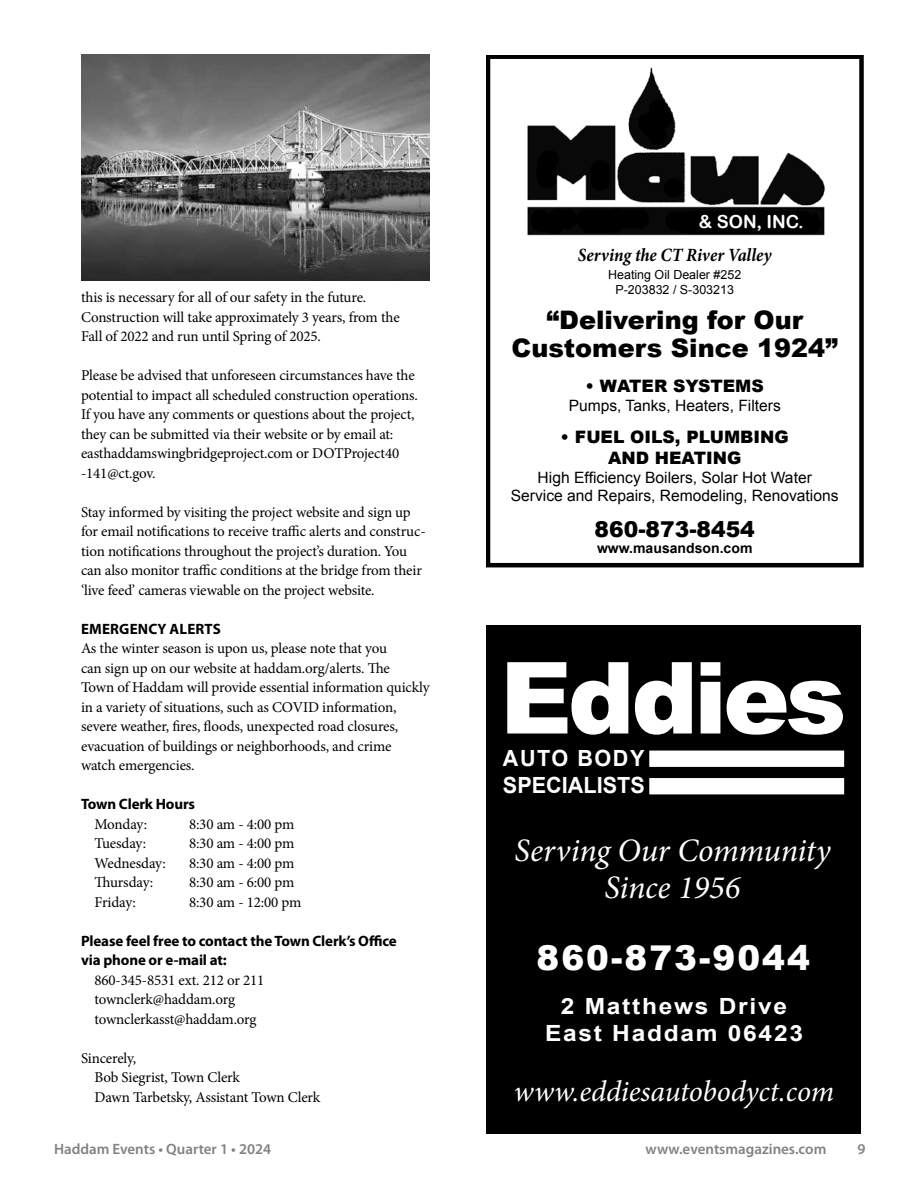
<style>
.page{position:relative;width:918px;height:1188px;background:#fff}
.page>*{position:absolute;margin:0;border:0;box-sizing:border-box;transform-origin:0 0}
.t1{font:900 99.6px "Arial";letter-spacing:-.04em;color:#fff}
.t2{font:900 34.2px "Arial";letter-spacing:.06em;color:#fff}
.t3{font:italic 32.7px/37.2px "Minion Pro";letter-spacing:-.005em;color:#fff;text-align:center}
.t4{font:italic 29.7px "Minion Pro";letter-spacing:-.005em;color:#fff}
.t5{font:900 25.5px/28.5px "Arial";color:#000;text-align:center}
.t6{font:700 22.35px/26.7px "Arial";letter-spacing:.07em;color:#fff;text-align:center;scale:1.1 1}
.t7{font:700 22.35px/26.7px "Arial";color:#fff}
.t8{font:900 21.9px "Arial";color:#000}
.t9{font:italic 700 18.75px "Minion Pro";color:#000;scale:.92 1}
.t10{font:18px "Arial Rounded MT Bold";color:#fff}
.t11{font:900 17.1px/20.5px "Arial";color:#000;text-align:center}
.t12{font:15.6px/18.8px "Arial";color:#000;text-align:center}
.t13{font:15px/19.5px "Minion Pro";letter-spacing:-.01em;color:#000}
.t14{font:700 15px/19.5px "Myriad Pro";letter-spacing:-.01em;color:#000}
.t15{font:600 15px "Myriad Pro";color:#808285}
.t16{font:700 15px "Myriad Pro";letter-spacing:.01em;color:#000}
.t17{font:700 14.1px "Arial";color:#000}
.t18{font:12.45px/15px "Arial";color:#000;text-align:center}
</style>
<div class="page">
<svg style="left:486px;top:56px;width:378px;height:511px"></svg>
<img style="left:522px;top:65px;width:305px;height:175px">
<div style="left:487px;top:626px;width:374px;height:508px;background:#000"></div>
<div style="left:649px;top:751px;width:195px;height:16px;background:#fff"></div>
<div style="left:649px;top:778px;width:195px;height:16px;background:#fff"></div>
<img style="left:81px;top:54px;width:349px;height:227px">
<p class="t13" style="left:81px;top:288px;width:320px">this is necessary for all of our safety in the future.<br>Construction will take approximately 3 years, from the<br>Fall of 2022 and run until Spring of 2025.</p>
<p class="t13" style="left:81px;top:366px;width:338px">Please be advised that unforeseen circumstances have the potential to impact all scheduled construction operations.<br>If you have any comments or questions about the project, they can be submitted via their website or by email at: easthaddamswingbridgeproject.com or DOTProject40 -141@ct.gov.</p>
<p class="t13" style="left:81px;top:502px;width:346px">Stay informed by visiting the project website and sign up for email notifications to receive traffic alerts and construc&shy;tion notifications throughout the project’s duration. You can also monitor traffic conditions at the bridge from their ‘live feed’ cameras viewable on the project website.</p>
<p class="t16" style="left:81px;top:619px;width:141px">EMERGENCY ALERTS</p>
<p class="t13" style="left:81px;top:639px;width:350px">As the winter season is upon us, please note that you<br>can sign up on our website at haddam.org/alerts. The<br>Town of Haddam will provide essential information quickly in a variety of situations, such as COVID information, severe weather, fires, floods, unexpected road closures, evacuation of buildings or neighborhoods, and crime watch emergencies.</p>
<p class="t14" style="left:81px;top:794px;width:116px">Town Clerk Hours</p>
<p class="t13" style="left:94px;top:814px;width:54px">Monday:</p>
<p class="t13" style="left:189px;top:814px;width:107px">8:30 am - 4:00 pm</p>
<p class="t13" style="left:95px;top:834px;width:53px">Tuesday:</p>
<p class="t13" style="left:189px;top:834px;width:107px">8:30 am - 4:00 pm</p>
<p class="t13" style="left:95px;top:853px;width:73px">Wednesday:</p>
<p class="t13" style="left:189px;top:853px;width:107px">8:30 am - 4:00 pm</p>
<p class="t13" style="left:95px;top:873px;width:60px">Thursday:</p>
<p class="t13" style="left:189px;top:873px;width:107px">8:30 am - 6:00 pm</p>
<p class="t13" style="left:95px;top:892px;width:43px">Friday:</p>
<p class="t13" style="left:189px;top:892px;width:114px">8:30 am - 12:00 pm</p>
<p class="t14" style="left:81px;top:930px;width:317px">Please feel free to contact the Town Clerk’s Office via phone or e-mail at:</p>
<p class="t13" style="left:95px;top:970px;width:171px">860-345-8531 ext. 212 or 211 townclerk@haddam.org townclerkasst@haddam.org</p>
<p class="t13" style="left:95px;top:1048px;width:227px;text-indent:-14px">Sincerely,<br>Bob Siegrist, Town Clerk<br>Dawn Tarbetsky, Assistant Town Clerk</p>
<p class="t10" style="left:699px;top:211px;width:107px">&amp; SON, INC.</p>
<p class="t9" style="left:578px;top:242px;width:212px">Serving the CT River Valley</p>
<p class="t18" style="left:608px;top:268px;width:135px">Heating Oil Dealer #252<br>P-203832 / S-303213</p>
<h3 class="t5" style="left:512px;top:305px;width:328px">“Delivering for Our<br>Customers Since 1924”</h3>
<p class="t11" style="left:586px;top:376px;width:180px">• WATER SYSTEMS</p>
<p class="t12" style="left:569px;top:397px;width:214px">Pumps, Tanks, Heaters, Filters</p>
<p class="t11" style="left:561px;top:426px;width:230px">• FUEL OILS, PLUMBING<br>AND HEATING</p>
<p class="t12" style="left:511px;top:468px;width:329px">High Efficiency Boilers, Solar Hot Water<br>Service and Repairs, Remodeling, Renovations</p>
<h3 class="t8" style="left:595px;top:513px;width:162px">860-873-8454</h3>
<p class="t17" style="left:597px;top:539px;width:157px">www.mausandson.com</p>
<h1 class="t1" style="left:500px;top:626px;width:348px">Eddies</h1>
<h3 class="t7" style="left:503px;top:746px;width:143px">AUTO BODY<br>SPECIALISTS</h3>
<h3 class="t3" style="left:515px;top:832px;width:317px">Serving Our Community<br>Since 1956</h3>
<h2 class="t2" style="left:537px;top:933px;width:275px">860-873-9044</h2>
<h3 class="t6" style="left:545px;top:994px;width:236px">2 Matthews Drive<br>East Haddam 06423</h3>
<h3 class="t4" style="left:514px;top:1072px;width:322px">www.eddiesautobodyct.com</h3>
<p class="t15" style="left:54px;top:1140px;width:219px">Haddam Events • Quarter 1 • 2024</p>
<p class="t15" style="left:646px;top:1140px;width:182px">www.eventsmagazines.com</p>
<p class="t15" style="left:857px;top:1140px;width:10px">9</p>
</div>
